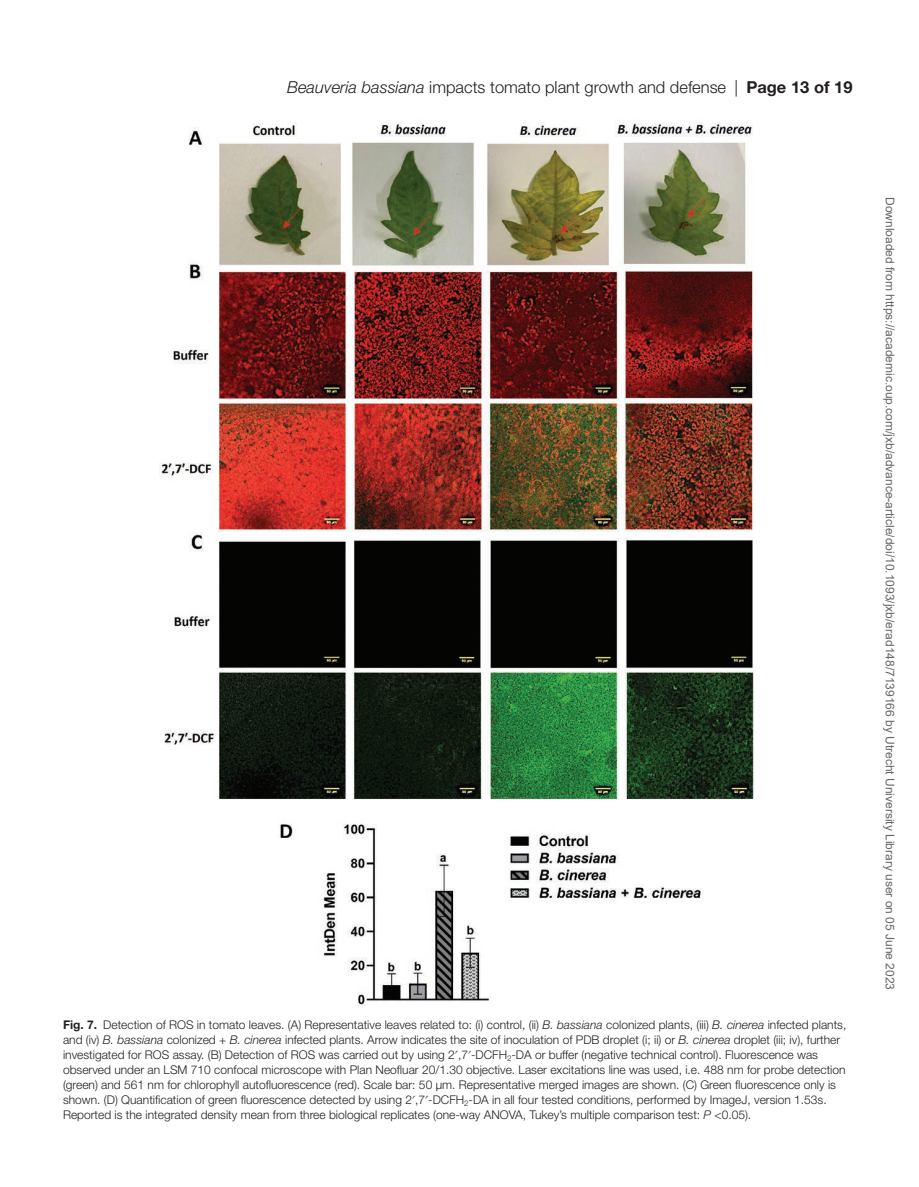
<style>
.page{position:relative;width:919px;height:1187px;background:#fff}
.page>*{position:absolute;margin:0;border:0;box-sizing:border-box;transform-origin:0 0}
.t1{font:300 16.5px "Helvetica Neue LT Std";color:#231f20}
.t2{font:300 12px/15px "Helvetica Neue LT Std";color:#231f20}
.t3{font:12px "Arial";color:#666}
.s1{font-style:italic}
.s2{font-weight:700}
.s3{font-family:"Gandhari Unicode";font-weight:400}
</style>
<div class="page">
<img style="left:159px;top:122px;width:595px;height:883px">
<h1 class="t1" style="left:287px;top:77px;width:567px"><span class="s1">Beauveria bassiana</span> impacts tomato plant growth and defense | <span class="s2">Page 13 of 19</span></h1>
<p class="t2" style="left:63px;top:1016px;width:784px"><span class="s2">Fig. 7.</span> Detection of ROS in tomato leaves. (A) Representative leaves related to: (i) control, (ii) <span class="s1">B. bassiana</span> colonized plants, (iii) <span class="s1">B. cinerea</span> infected plants, and (iv) <span class="s1">B. bassiana</span> colonized + <span class="s1">B. cinerea</span> infected plants. Arrow indicates the site of inoculation of PDB droplet (i; ii) or <span class="s1">B. cinerea</span> droplet (iii; iv), further investigated for ROS assay. (B) Detection of ROS was carried out by using 2<span class="s3">ʹ</span>,7<span class="s3">ʹ</span>-DCFH<sub>2</sub>-DA or buffer (negative technical control). Fluorescence was observed under an LSM 710 confocal microscope with Plan Neofluar 20/1.30 objective. Laser excitations line was used, i.e. 488 nm for probe detection (green) and 561 nm for chlorophyll autofluorescence (red). Scale bar: 50 µm. Representative merged images are shown. (C) Green fluorescence only is shown. (D) Quantification of green fluorescence detected by using 2<span class="s3">ʹ</span>,7<span class="s3">ʹ</span>-DCFH<sub>2</sub>-DA in all four tested conditions, performed by ImageJ, version 1.53s.<br>Reported is the integrated density mean from three biological replicates (one-way ANOVA, Tukey’s multiple comparison test: <span class="s1">P</span> &lt;0.05).</p>
<p class="t3" style="left:894px;top:197px;width:794px;rotate:90deg">Downloaded from https://academic.oup.com/jxb/advance-article/doi/10.1093/jxb/erad148/7139166 by Utrecht University Library user on 05 June 2023</p>
</div>
